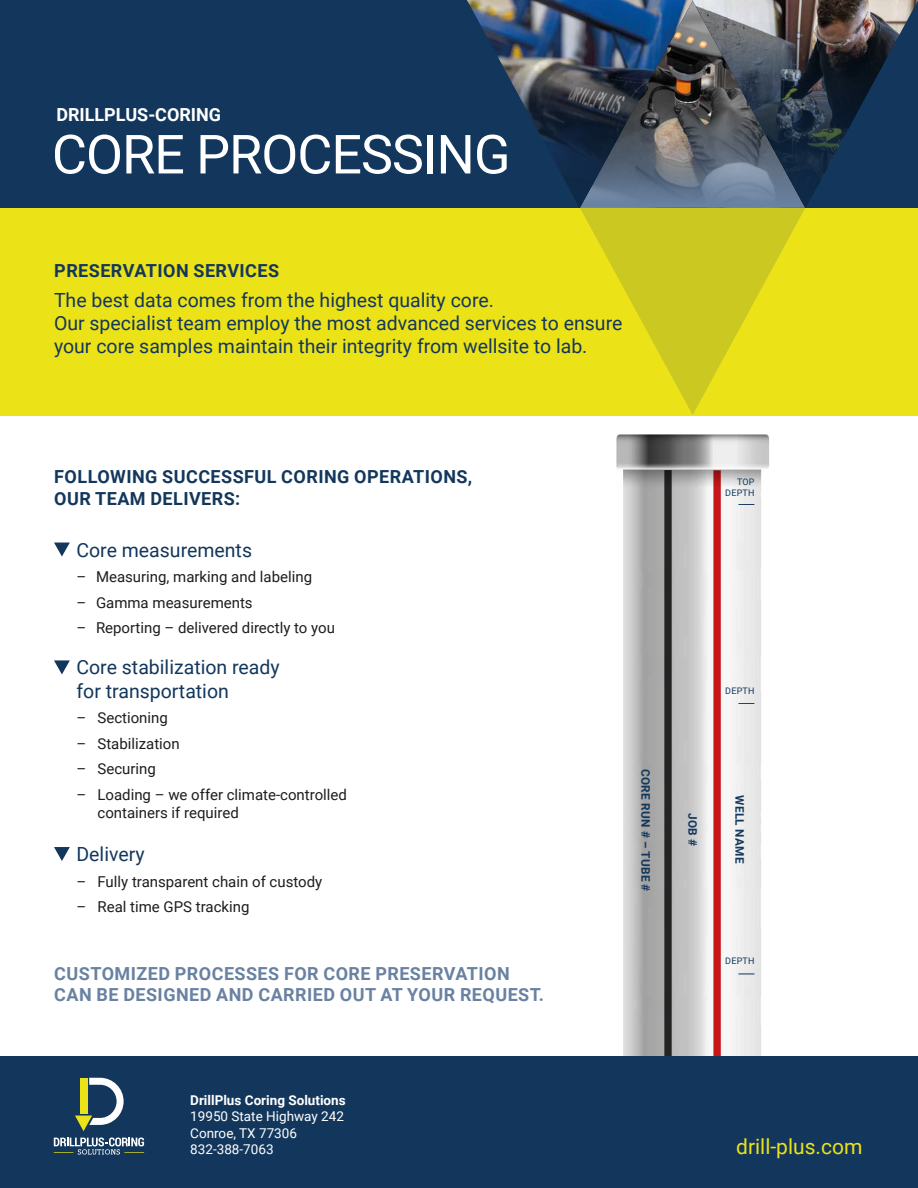
<style>
.page{position:relative;width:918px;height:1188px;background:#fff}
.page>*{position:absolute;margin:0;border:0;box-sizing:border-box;transform-origin:0 0}
.t1{font:54px "Roboto";letter-spacing:-.02em;color:#fff}
.t2{font:21px "Roboto";color:#ece218}
.t3{font:19.5px/23.4px "Roboto";color:#13375c}
.t4{font:700 18px/21.6px "Roboto";letter-spacing:.025em;color:#6982a2}
.t5{font:700 18px/21.6px "Roboto";letter-spacing:.025em;color:#13375c}
.t6{font:700 18px "Roboto";color:#fff}
.t7{font:15px/18px "Roboto";color:#1d1d1b}
.t8{font:13.5px/16.2px "Roboto";color:#fff}
.t9{font:700 13.5px "Roboto";color:#fff}
.t10{font:700 11.7px "Roboto";letter-spacing:.035em;color:#13375c}
.t11{font:9px/10.8px "Roboto";letter-spacing:.025em;color:#13375c;text-align:right}
</style>
<div class="page">
<img style="left:616px;top:435px;width:154px;height:621px">
<div style="left:713px;top:470px;width:8px;height:718px;background:#c61618"></div>
<div style="left:664px;top:470px;width:8px;height:718px;background:#242422"></div>
<svg style="left:738px;top:504px;width:16px;height:1px"></svg>
<svg style="left:738px;top:703px;width:16px;height:1px"></svg>
<svg style="left:738px;top:974px;width:16px;height:1px"></svg>
<div style="left:0;top:1056px;width:918px;height:132px;background:#13375c"></div>
<div style="left:0;top:0;width:918px;height:208px;background:#13375c"></div>
<svg style="left:54px;top:543px;width:16px;height:14px"></svg>
<svg style="left:54px;top:660px;width:16px;height:14px"></svg>
<svg style="left:54px;top:847px;width:16px;height:14px"></svg>
<div style="left:0;top:208px;width:918px;height:207px;background:#ece218"></div>
<svg style="left:580px;top:208px;width:225px;height:207px"></svg>
<svg style="left:54px;top:1138px;width:90px;height:17px"></svg>
<svg style="left:75px;top:1078px;width:49px;height:53px"></svg>
<div style="left:80px;top:1078px;width:7px;height:36px;background:#ece218"></div>
<img style="left:467px;top:0;width:218px;height:208px">
<img style="left:685px;top:0;width:233px;height:208px">
<p class="t6" style="left:56px;top:102px;width:166px">DRILLPLUS-CORING</p>
<h1 class="t1" style="left:52px;top:116px;width:460px">CORE PROCESSING</h1>
<p class="t5" style="left:54px;top:259px;width:226px">PRESERVATION SERVICES</p>
<h3 class="t3" style="left:54px;top:287px;width:570px">The best data comes from the highest quality core.<br>Our specialist team employ the most advanced services to ensure your core samples maintain their integrity from wellsite to lab.</h3>
<p class="t5" style="left:54px;top:465px;width:419px">FOLLOWING SUCCESSFUL CORING OPERATIONS,<br>OUR TEAM DELIVERS:</p>
<h3 class="t3" style="left:77px;top:537px;width:177px">Core measurements</h3>
<p class="t7" style="left:76px;top:567px;width:237px">– Measuring, marking and labeling</p>
<p class="t7" style="left:76px;top:593px;width:178px">– Gamma measurements</p>
<p class="t7" style="left:76px;top:618px;width:260px">– Reporting – delivered directly to you</p>
<h3 class="t3" style="left:77px;top:655px;width:205px">Core stabilization ready for transportation</h3>
<p class="t7" style="left:76px;top:708px;width:93px">– Sectioning</p>
<p class="t7" style="left:76px;top:734px;width:105px">– Stabilization</p>
<p class="t7" style="left:76px;top:759px;width:81px">– Securing</p>
<p class="t7" style="left:98px;top:785px;width:251px;text-indent:-21px">– Loading – we offer climate-controlled containers if required</p>
<h3 class="t3" style="left:77px;top:842px;width:70px">Delivery</h3>
<p class="t7" style="left:76px;top:872px;width:247px">– Fully transparent chain of custody</p>
<p class="t7" style="left:76px;top:897px;width:174px">– Real time GPS tracking</p>
<p class="t4" style="left:54px;top:962px;width:491px">CUSTOMIZED PROCESSES FOR CORE PRESERVATION<br>CAN BE DESIGNED AND CARRIED OUT AT YOUR REQUEST.</p>
<p class="t9" style="left:190px;top:1091px;width:157px">DrillPlus Coring Solutions</p>
<p class="t8" style="left:190px;top:1108px;width:155px">19950 State Highway 242<br>Conroe, TX 77306<br>832-388-7063</p>
<p class="t11" style="left:725px;top:476px;width:31px">TOP<br>DEPTH</p>
<p class="t10" style="left:654px;top:769px;width:124px;rotate:90deg">CORE RUN # – TUBE #</p>
<p class="t11" style="left:725px;top:685px;width:31px">DEPTH</p>
<p class="t10" style="left:701px;top:813px;width:35px;rotate:90deg">JOB #</p>
<p class="t10" style="left:748px;top:795px;width:70px;rotate:90deg">WELL NAME</p>
<p class="t11" style="left:725px;top:955px;width:31px">DEPTH</p>
<h2 class="t2" style="left:736px;top:1132px;width:128px">drill-plus.com</h2>
</div>
